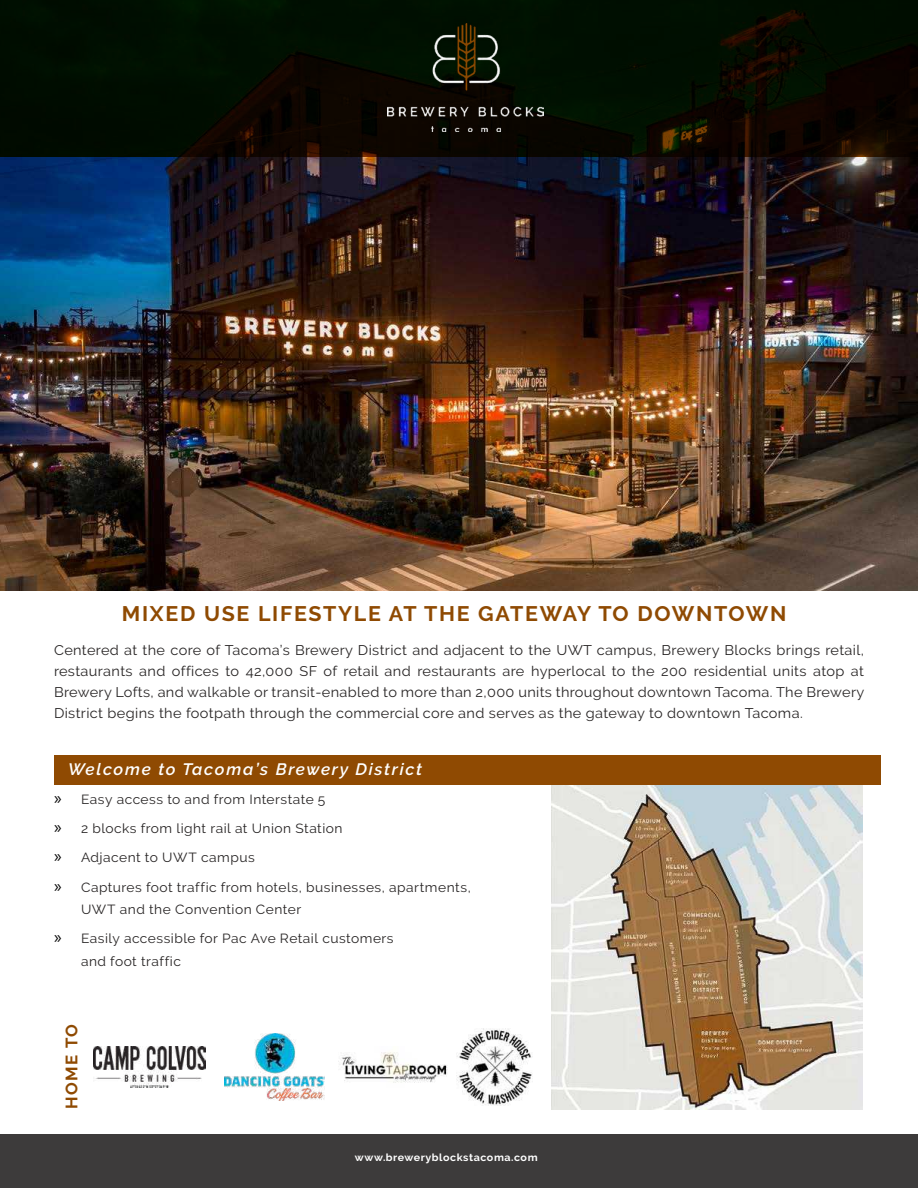
<style>
.page{position:relative;width:918px;height:1188px;background:#fff}
.page>*{position:absolute;margin:0;border:0;box-sizing:border-box;transform-origin:0 0}
.t1{font:700 21px "Raleway";letter-spacing:.08em;color:#8f4a02}
.t2{font:italic 600 16.5px "Raleway";letter-spacing:.1em;color:#fff}
.t3{font:700 16.5px "Raleway";letter-spacing:.08em;color:#8f4a02}
.t4{font:13.95px/21px "Raleway";letter-spacing:.025em;color:#282525;text-align:justify;scale:1.04 1}
.t5{font:13.2px/22.5px "Raleway";letter-spacing:.035em;color:#282525;scale:1.04 1}
.t6{font:700 10.35px "Raleway";letter-spacing:.05em;color:#fff;scale:1.04 1}
.s1{font-family:"Myriad Pro";font-size:18px;color:#000}
</style>
<div class="page">
<img style="left:552px;top:785px;width:311px;height:324px">
<div style="left:0;top:1134px;width:918px;height:54px;background:#3d3b3b"></div>
<img style="left:94px;top:1046px;width:111px;height:42px">
<img style="left:224px;top:1034px;width:100px;height:66px">
<img style="left:338px;top:1052px;width:110px;height:31px">
<img style="left:456px;top:1028px;width:77px;height:77px">
<img style="left:0;top:157px;width:918px;height:433px">
<svg style="left:0;top:0;width:918px;height:157px;background:#050b00"></svg>
<div style="left:54px;top:755px;width:826px;height:30px;background:#8f4a02"></div>
<img style="left:387px;top:23px;width:156px;height:109px">
<p class="t1" style="left:122px;top:602px;width:666px">MIXED USE LIFESTYLE AT THE GATEWAY TO DOWNTOWN</p>
<p class="t4" style="left:54px;top:640px;width:781px">Centered at the core of Tacoma’s Brewery District and adjacent to the UWT campus, Brewery Blocks brings retail, restaurants and offices to 42,000 SF of retail and restaurants are hyperlocal to the 200 residential units atop at Brewery Lofts, and walkable or transit-enabled to more than 2,000 units throughout downtown Tacoma. The Brewery District begins the footpath through the commercial core and serves as the gateway to downtown Tacoma.</p>
<p class="t2" style="left:68px;top:759px;width:356px">Welcome to Tacoma’s Brewery District</p>
<p class="t5" style="left:54px;top:788px;width:263px"><span class="s1">»</span> Easy access to and from Interstate 5</p>
<p class="t5" style="left:54px;top:817px;width:279px"><span class="s1">»</span> 2 blocks from light rail at Union Station</p>
<p class="t5" style="left:54px;top:846px;width:195px"><span class="s1">»</span> Adjacent to UWT campus</p>
<p class="t5" style="left:81px;top:876px;width:376px;text-indent:-27px"><span class="s1">»</span> Captures foot traffic from hotels, businesses, apartments,<br>UWT and the Convention Center</p>
<p class="t5" style="left:81px;top:927px;width:302px;text-indent:-27px"><span class="s1">»</span> Easily accessible for Pac Ave Retail customers and foot traffic</p>
<p class="t3" style="left:62px;top:1109px;width:86px;rotate:-90deg">HOME TO</p>
<p class="t6" style="left:355px;top:1151px;width:177px">www.breweryblockstacoma.com</p>
</div>
